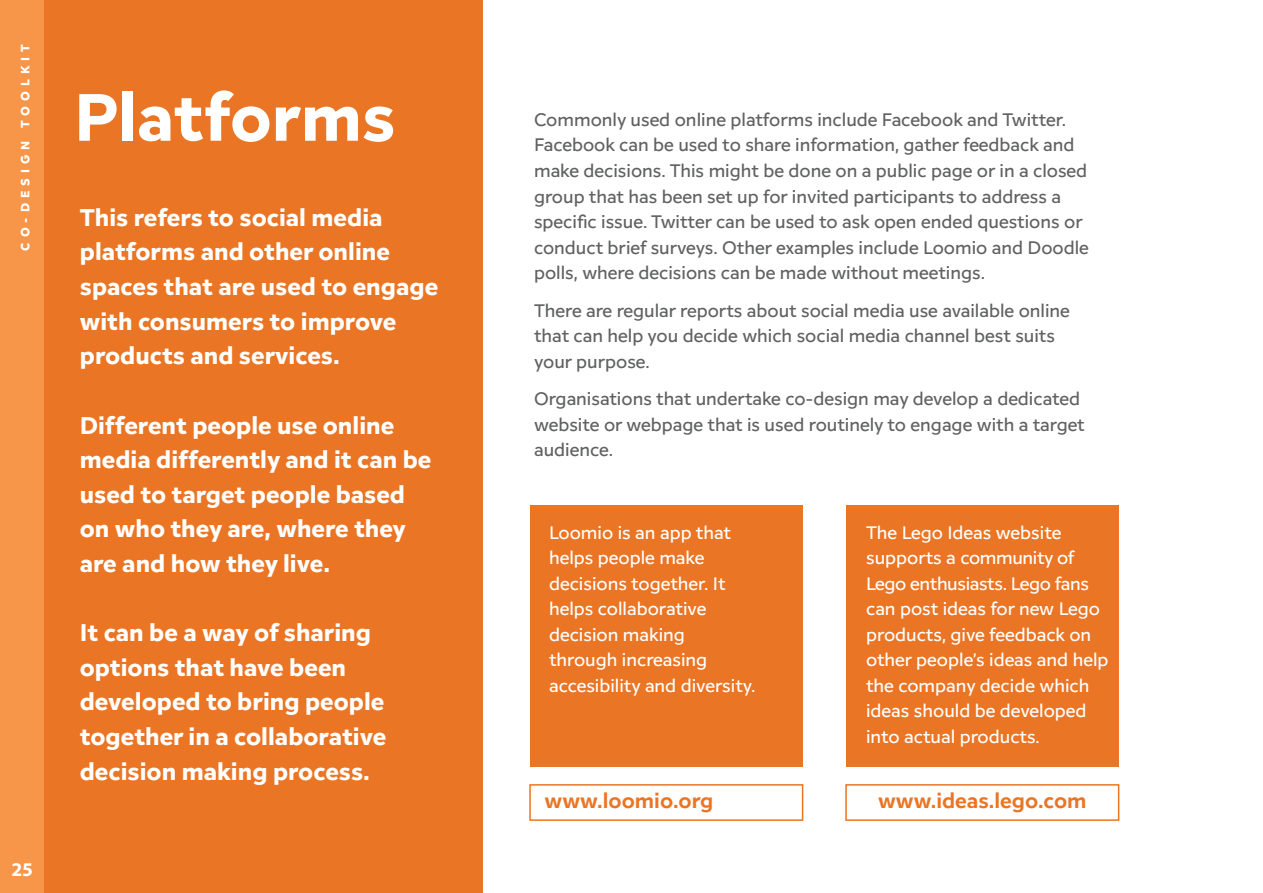
<style>
.page{position:relative;width:1263px;height:893px;background:#fff}
.page>*{position:absolute;margin:0;border:0;box-sizing:border-box;transform-origin:0 0}
.t1{font:800 66.3px "Inter";color:#fff}
.t2{font:800 24px/34.7px "Inter";color:#fff}
.t3{font:700 21px "Inter";color:#ea7524}
.t4{font:700 19.5px "Myriad Pro";color:#fff}
.t5{font:500 18px/25.5px "Inter";color:#606161}
.t6{font:500 18px/25.5px "Inter";color:#fff}
.t7{font:900 12px "Inter";letter-spacing:.42em;color:#fff}
</style>
<div class="page">
<div style="left:0;top:0;width:45px;height:893px;background:#f79548"></div>
<div style="left:44px;top:0;width:439px;height:893px;background:#ea7524"></div>
<div style="left:529px;top:784px;width:274px;height:37px;border:2px solid #ea7524"></div>
<div style="left:845px;top:784px;width:274px;height:37px;border:2px solid #ea7524"></div>
<div style="left:530px;top:505px;width:272px;height:261px;background:#ea7524"></div>
<div style="left:846px;top:505px;width:273px;height:261px;background:#ea7524"></div>
<p class="t7" style="left:18px;top:251px;width:208px;rotate:-90deg">CO-DESIGN TOOLKIT</p>
<p class="t4" style="left:11px;top:856px;width:23px">25</p>
<h1 class="t1" style="left:74px;top:76px;width:323px">Platforms</h1>
<h2 class="t2" style="left:80px;top:200px;width:360px">This refers to social media platforms and other online spaces that are used to engage with consumers to improve products and services.</h2>
<h2 class="t2" style="left:80px;top:408px;width:353px">Different people use online media differently and it can be used to target people based on who they are, where they are and how they live.</h2>
<h2 class="t2" style="left:80px;top:615px;width:308px">It can be a way of sharing options that have been developed to bring people together in a collaborative decision making process.</h2>
<p class="t5" style="left:534px;top:107px;width:556px">Commonly used online platforms include Facebook and Twitter.<br>Facebook can be used to share information, gather feedback and make decisions. This might be done on a public page or in a closed group that has been set up for invited participants to address a specific issue. Twitter can be used to ask open ended questions or conduct brief surveys. Other examples include Loomio and Doodle polls, where decisions can be made without meetings.</p>
<p class="t5" style="left:534px;top:298px;width:537px">There are regular reports about social media use available online that can help you decide which social media channel best suits your purpose.</p>
<p class="t5" style="left:534px;top:386px;width:552px">Organisations that undertake co-design may develop a dedicated website or webpage that is used routinely to engage with a target audience.</p>
<p class="t6" style="left:549px;top:520px;width:208px">Loomio is an app that helps people make decisions together. It helps collaborative decision making through increasing accesibility and diversity.</p>
<p class="t6" style="left:866px;top:520px;width:244px">The Lego Ideas website supports a community of<br>Lego enthusiasts. Lego fans can post ideas for new Lego products, give feedback on other people’s ideas and help the company decide which ideas should be developed into actual products.</p>
<p class="t3" style="left:544px;top:788px;width:170px">www.loomio.org</p>
<p class="t3" style="left:878px;top:788px;width:210px">www.ideas.lego.com</p>
</div>
